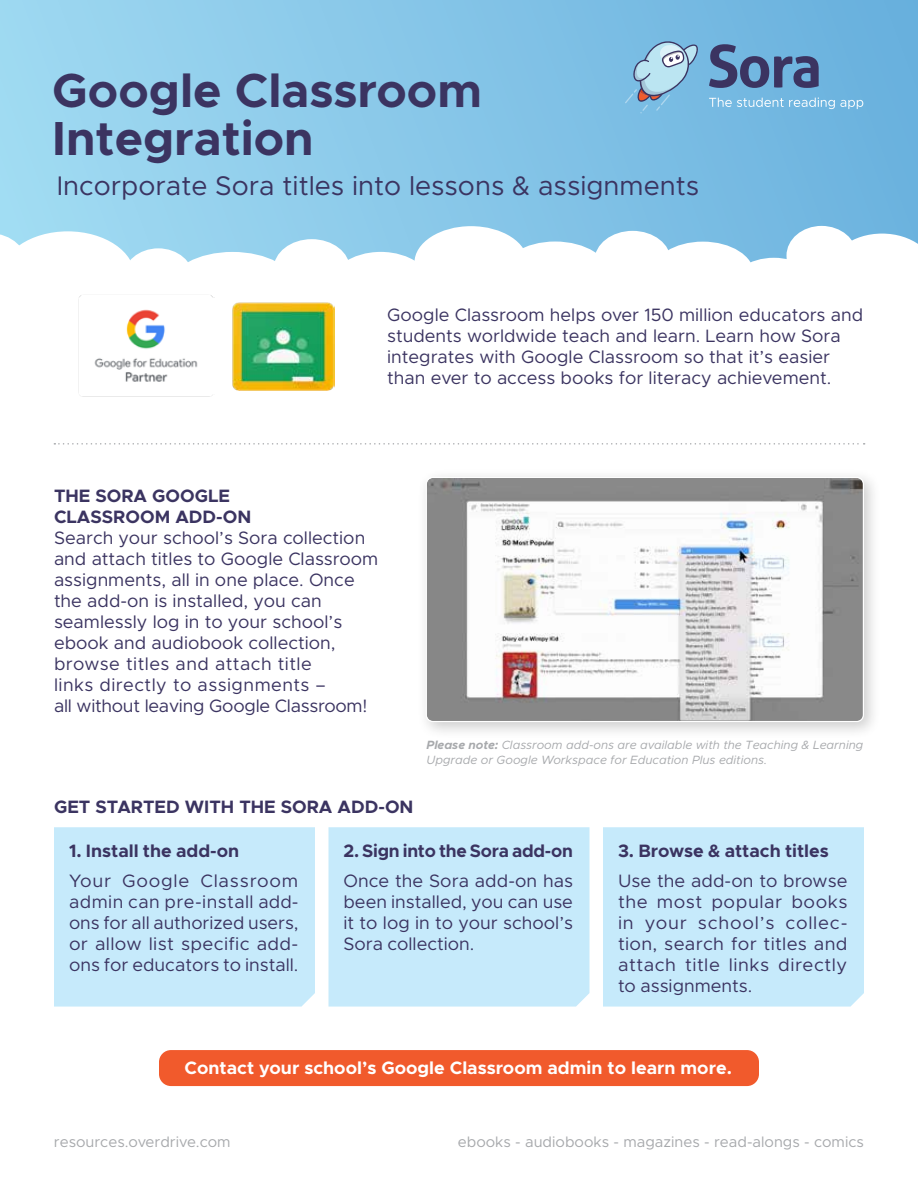
<style>
.page{position:relative;width:918px;height:1188px;background:#fff}
.page>*{position:absolute;margin:0;border:0;box-sizing:border-box;transform-origin:0 0}
.t1{font:700 48px/48px "Metropolis";color:#3b3461}
.t2{font:27px "Metropolis";color:#3b3461}
.t3{font:18px/21px "Metropolis";color:#3b3461;text-align:justify}
.t4{font:700 18px/21px "Metropolis";color:#3b3461}
.t5{font:700 18px "Metropolis";color:#fff}
.t6{font:15px "Metropolis";color:#a7a9ac}
.t7{font:italic 12px/15px "Metropolis";color:#a7a9ac}
.s1{font-weight:700}
</style>
<div class="page">
<svg style="left:0;top:0;width:918px;height:262px;background:#86c6e8"></svg>
<div style="left:414px;top:226px;width:114px;height:73px;background:#fff;border-radius:50%"></div>
<div style="left:729px;top:258px;width:90px;height:63px;background:#fff;border-radius:50%"></div>
<div style="left:1px;top:231px;width:134px;height:91px;background:#fff;border-radius:50%"></div>
<svg style="left:847px;top:234px;width:71px;height:28px"></svg>
<div style="left:328px;top:252px;width:105px;height:73px;background:#fff;border-radius:50%"></div>
<div style="left:274px;top:239px;width:76px;height:60px;background:#fff;border-radius:50%"></div>
<div style="left:123px;top:248px;width:70px;height:60px;background:#fff;border-radius:50%"></div>
<div style="left:787px;top:226px;width:70px;height:59px;background:#fff;border-radius:50%"></div>
<div style="left:595px;top:231px;width:76px;height:59px;background:#fff;border-radius:50%"></div>
<svg style="left:0;top:233px;width:28px;height:29px"></svg>
<div style="left:170px;top:252px;width:125px;height:68px;background:#fff;border-radius:50%"></div>
<div style="left:500px;top:242px;width:110px;height:68px;background:#fff;border-radius:50%"></div>
<div style="left:652px;top:242px;width:102px;height:64px;background:#fff;border-radius:50%"></div>
<svg style="left:709px;top:98px;width:154px;height:11px;background:#8ec5e6"></svg>
<svg style="left:709px;top:44px;width:110px;height:44px;background:#597da8"></svg>
<svg style="left:625px;top:41px;width:73px;height:72px;background:#8fbdda"></svg>
<div style="left:417px;top:468px;width:465px;height:272px;background:#000;opacity:.2"></div>
<img style="left:427px;top:478px;width:436px;height:243px">
<div style="left:426px;top:477px;width:438px;height:245px;border:1px solid #fff;border-radius:7px"></div>
<div style="left:54px;top:827px;width:261px;height:180px;background:#c6eafb"></div>
<div style="left:328px;top:827px;width:262px;height:180px;background:#c6eafb"></div>
<div style="left:603px;top:827px;width:261px;height:180px;background:#c6eafb"></div>
<div style="left:159px;top:1050px;width:600px;height:36px;background:#f15a2c;border-radius:12px"></div>
<svg style="left:54px;top:443px;width:811px;height:2px"></svg>
<img style="left:232px;top:302px;width:102px;height:88px">
<img style="left:78px;top:295px;width:136px;height:102px">
<h1 class="t1" style="left:52px;top:66px;width:431px">Google Classroom<br>Integration</h1>
<h2 class="t2" style="left:57px;top:169px;width:644px">Incorporate Sora titles into lessons &amp; assignments</h2>
<p class="t3" style="left:387px;top:305px;width:478px;text-align:left">Google Classroom helps over 150 million educators and students worldwide teach and learn. Learn how Sora integrates with Google Classroom so that it’s easier than ever to access books for literacy achievement.</p>
<p class="t4" style="left:54px;top:485px;width:199px">THE SORA GOOGLE<br>CLASSROOM ADD-ON</p>
<p class="t3" style="left:54px;top:527px;width:326px;text-align:left">Search your school’s Sora collection and attach titles to Google Classroom assignments, all in one place. Once the add-on is installed, you can seamlessly log in to your school’s ebook and audiobook collection, browse titles and attach title<br>links directly to assignments –<br>all without leaving Google Classroom!</p>
<p class="t7" style="left:426px;top:737px;width:438px"><span class="s1">Please note:</span> Classroom add-ons are available with the Teaching &amp; Learning<br>Upgrade or Google Workspace for Education Plus editions.</p>
<p class="t4" style="left:54px;top:796px;width:361px">GET STARTED WITH THE SORA ADD-ON</p>
<p class="t4" style="left:69px;top:840px;width:172px">1. Install the add-on</p>
<p class="t3" style="left:69px;top:870px;width:231px">Your Google Classroom admin can pre-install add&shy;ons for all authorized users, or allow list specific add&shy;ons for educators to install.</p>
<p class="t4" style="left:344px;top:840px;width:231px">2. Sign into the Sora add-on</p>
<p class="t3" style="left:344px;top:870px;width:231px">Once the Sora add-on has been installed, you can use it to log in to your school’s Sora collection.</p>
<p class="t4" style="left:618px;top:840px;width:212px">3. Browse &amp; attach titles</p>
<p class="t3" style="left:618px;top:870px;width:231px">Use the add-on to browse the most popular books in your school’s collec&shy;tion, search for titles and attach title links directly to assignments.</p>
<p class="t5" style="left:185px;top:1056px;width:549px">Contact your school’s Google Classroom admin to learn more.</p>
<p class="t6" style="left:54px;top:1132px;width:178px">resources.overdrive.com</p>
<p class="t6" style="left:458px;top:1132px;width:408px">ebooks - audiobooks - magazines - read-alongs - comics</p>
</div>
